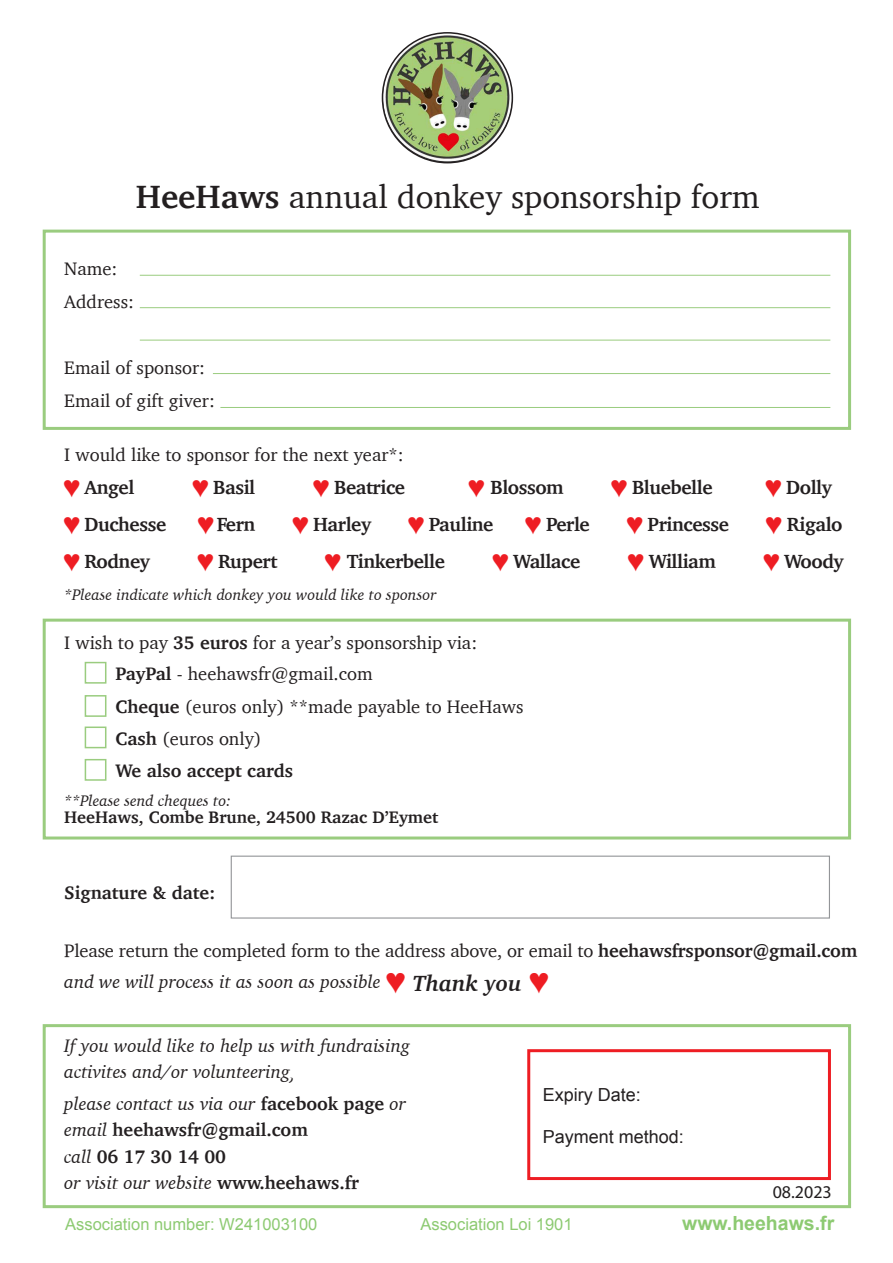
<style>
.page{position:relative;width:893px;height:1263px;background:#fff}
.page>*{position:absolute;margin:0;border:0;box-sizing:border-box;transform-origin:0 0}
.t1{font:33px "Charter";color:#231f20}
.t2{font:700 19.5px "Charter";letter-spacing:-.02em;color:#231f20}
.t3{font:700 19.5px "Arial";color:#8dca72}
.t4{font:18.6px/32px "Charter";color:#231f20}
.t5{font:700 18.6px/26.2px "Charter";color:#231f20}
.t6{font:italic 18.6px/26.2px "Charter";color:#231f20}
.t7{font:18px "Arial";color:#231f20}
.t8{font:18px "Myriad Pro";color:#231f20}
.t9{font:700 17.1px "Charter";color:#231f20}
.t10{font:16.5px "Arial";color:#8dca72}
.t11{font:italic 15.6px "Charter";color:#231f20}
.s1{font-weight:700}
.s2{color:#ee1d23}
.s3{font-style:italic}
.s4{font-weight:700;font-style:italic;font-size:22.5px}
.s5{font-weight:400;font-style:italic}
</style>
<div class="page">
<hr style="left:140px;top:275px;width:690px;height:1px;background:#9acc7f">
<hr style="left:140px;top:307px;width:690px;height:1px;background:#9acc7f">
<hr style="left:140px;top:340px;width:690px;height:1px;background:#9acc7f">
<hr style="left:213px;top:373px;width:617px;height:1px;background:#9acc7f">
<hr style="left:220px;top:407px;width:610px;height:1px;background:#9acc7f">
<div style="left:85px;top:662px;width:21px;height:22px;border:2px solid #9acc7f"></div>
<div style="left:85px;top:695px;width:21px;height:22px;border:2px solid #9acc7f"></div>
<div style="left:85px;top:726px;width:21px;height:22px;border:2px solid #9acc7f"></div>
<div style="left:85px;top:759px;width:21px;height:22px;border:2px solid #9acc7f"></div>
<div style="left:43px;top:1024px;width:808px;height:184px;border:3px solid #9acc7f"></div>
<div style="left:43px;top:619px;width:808px;height:220px;border:3px solid #9acc7f"></div>
<div style="left:43px;top:230px;width:808px;height:200px;border:3px solid #9acc7f"></div>
<div style="left:231px;top:855px;width:599px;height:63px;border:1px solid #939598"></div>
<div style="left:527px;top:1049px;width:304px;height:131px;border:3px solid #ee1d23"></div>
<img style="left:382px;top:33px;width:130px;height:130px;border-radius:65px">
<h1 class="t1" style="left:136px;top:168px;width:625px"><span class="s1">HeeHaws</span> annual donkey sponsorship form</h1>
<p class="t4" style="left:64px;top:251px;width:71px;line-height:33px">Name:<br>Address:</p>
<p class="t4" style="left:64px;top:350px;width:152px;line-height:33px">Email of sponsor:<br>Email of gift giver:</p>
<p class="t4" style="left:64px;top:439px;width:341px">I would like to sponsor for the next year*:</p>
<p class="t2" style="left:63px;top:470px;width:73px"><span class="s2">♥</span> Angel</p>
<p class="t2" style="left:192px;top:470px;width:65px"><span class="s2">♥</span> Basil</p>
<p class="t2" style="left:313px;top:470px;width:94px"><span class="s2">♥</span> Beatrice</p>
<p class="t2" style="left:468px;top:470px;width:97px"><span class="s2">♥</span> Blossom</p>
<p class="t2" style="left:611px;top:470px;width:103px"><span class="s2">♥</span> Bluebelle</p>
<p class="t2" style="left:765px;top:470px;width:68px"><span class="s2">♥</span> Dolly</p>
<p class="t2" style="left:63px;top:508px;width:104px"><span class="s2">♥</span> Duchesse</p>
<p class="t2" style="left:198px;top:508px;width:59px"><span class="s2">♥</span>Fern</p>
<p class="t2" style="left:292px;top:508px;width:81px"><span class="s2">♥</span> Harley</p>
<p class="t2" style="left:408px;top:508px;width:87px"><span class="s2">♥</span> Pauline</p>
<p class="t2" style="left:525px;top:508px;width:66px"><span class="s2">♥</span> Perle</p>
<p class="t2" style="left:626px;top:508px;width:104px"><span class="s2">♥</span> Princesse</p>
<p class="t2" style="left:766px;top:508px;width:78px"><span class="s2">♥</span> Rigalo</p>
<p class="t2" style="left:63px;top:545px;width:88px"><span class="s2">♥</span> Rodney</p>
<p class="t2" style="left:197px;top:545px;width:82px"><span class="s2">♥</span> Rupert</p>
<p class="t2" style="left:325px;top:545px;width:122px"><span class="s2">♥</span> Tinkerbelle</p>
<p class="t2" style="left:492px;top:545px;width:90px"><span class="s2">♥</span> Wallace</p>
<p class="t2" style="left:627px;top:545px;width:90px"><span class="s2">♥</span> William</p>
<p class="t2" style="left:763px;top:545px;width:82px"><span class="s2">♥</span> Woody</p>
<p class="t11" style="left:64px;top:582px;width:374px">*Please indicate which donkey you would like to sponsor</p>
<p class="t4" style="left:116px;top:627px;width:409px;text-indent:-51px">I wish to pay <span class="s1">35 euros</span> for a year’s sponsorship via:<br><span class="s1">PayPal</span> - heehawsfr@gmail.com<br><span class="s1">Cheque</span> (euros only) **made payable to HeeHaws<br><span class="s1">Cash</span> (euros only)<br><span class="s1">We also accept cards</span></p>
<p class="t11" style="left:64px;top:787px;width:168px">**Please send cheques to:</p>
<p class="t9" style="left:64px;top:802px;width:375px">HeeHaws, Combe Brune, 24500 Razac D’Eymet</p>
<p class="t5" style="left:64px;top:879px;width:153px">Signature &amp; date:</p>
<p class="t4" style="left:64px;top:935px;width:794px;line-height:31.3px">Please return the completed form to the address above, or email to <span class="s1">heehawsfrsponsor@gmail.com </span><span class="s3">and we will process it as soon as possible</span> <span class="s2">♥</span> <span class="s4">Thank you</span> <span class="s2">♥</span></p>
<p class="t6" style="left:64px;top:1032px;width:347px">If you would like to help us with fundraising activites and/or volunteering,</p>
<p class="t5" style="left:64px;top:1090px;width:343px"><span class="s5">please contact us via our</span> facebook page <span class="s5">or email</span> heehawsfr@gmail.com<br><span class="s5">call</span> 06 17 30 14 00<br><span class="s5">or visit our website</span> www.heehaws.fr</p>
<p class="t7" style="left:543px;top:1083px;width:100px">Expiry Date:</p>
<p class="t7" style="left:543px;top:1124px;width:143px">Payment method:</p>
<p class="t8" style="left:773px;top:1181px;width:61px">08.2023</p>
<p class="t10" style="left:65px;top:1214px;width:254px">Association number: W241003100</p>
<p class="t10" style="left:420px;top:1214px;width:154px">Association Loi 1901</p>
<p class="t3" style="left:682px;top:1211px;width:154px">www.heehaws.fr</p>
</div>
